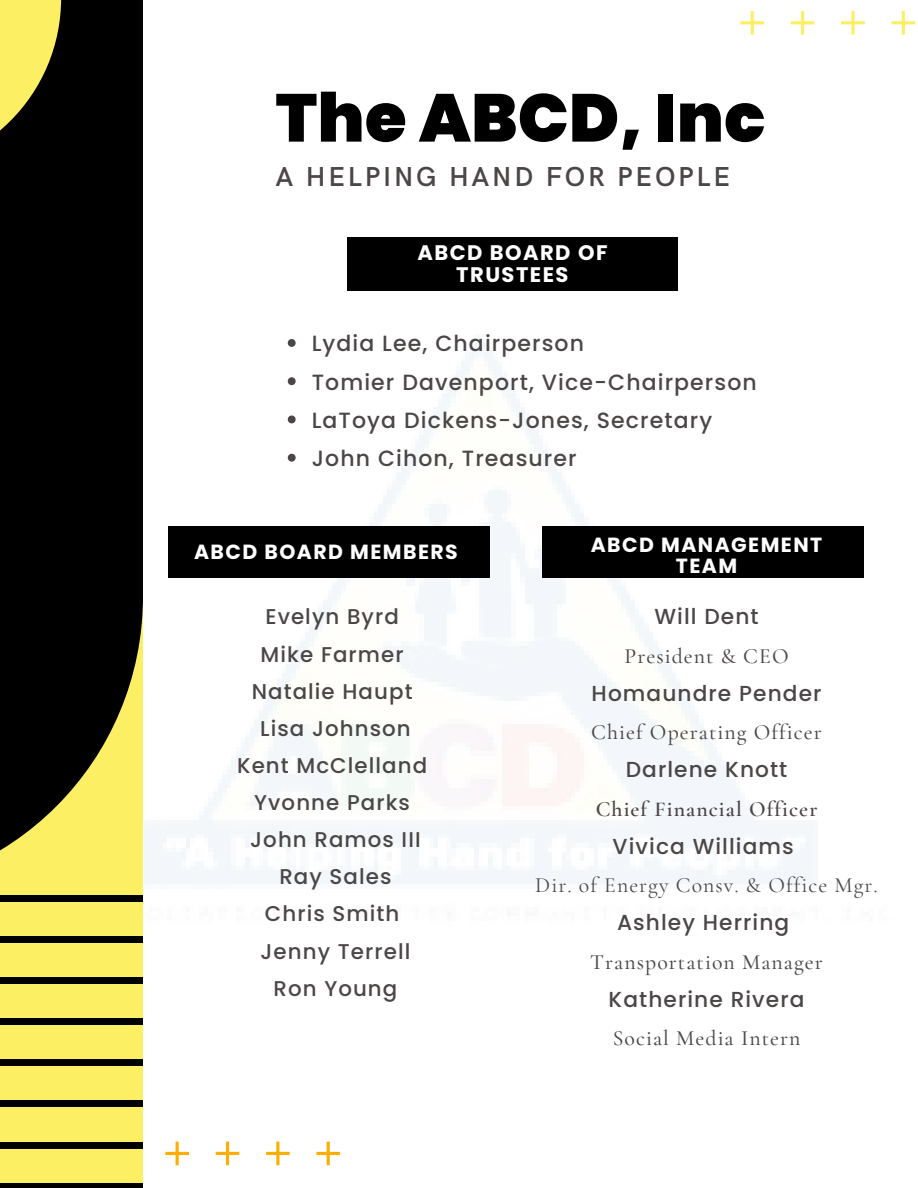
<style>
.page{position:relative;width:918px;height:1188px;background:#fff}
.page>*{position:absolute;margin:0;border:0;box-sizing:border-box;transform-origin:0 0}
.t1{font:900 67.5px "Poppins";letter-spacing:.005em;color:#000}
.t2{font:600 27.45px "HK Grotesk";letter-spacing:.1em;color:#4b4747}
.t3{font:500 22.05px "Poppins";letter-spacing:.05em;color:#4b4747}
.t4{font:500 21.75px "Poppins";letter-spacing:.05em;color:#4b4747}
.t5{font:500 21.75px "Cormorant Garamond";letter-spacing:.05em;color:#4b4747}
.t6{font:21.75px "Cormorant Garamond";letter-spacing:.05em;color:#4b4747}
.t7{font:600 21.75px "Cormorant Garamond";letter-spacing:.05em;color:#4b4747}
.t8{font:500 21.3px "Poppins";letter-spacing:.05em;color:#4b4747}
.t9{font:700 21px/21.9px "Poppins";letter-spacing:.07em;color:#fff;text-align:center}
.t10{font:700 20.4px/21.3px "Poppins";letter-spacing:.07em;color:#fff;text-align:center}
</style>
<div class="page">
<img style="left:144px;top:237px;width:720px;height:647px">
<div style="left:168px;top:526px;width:322px;height:52px;background:#000"></div>
<div style="left:0;top:0;width:143px;height:1188px;background:#fcef63"></div>
<div style="left:0;top:895px;width:143px;height:6px;background:#000"></div>
<div style="left:0;top:936px;width:143px;height:7px;background:#000"></div>
<div style="left:0;top:977px;width:143px;height:7px;background:#000"></div>
<div style="left:0;top:1019px;width:143px;height:6px;background:#000"></div>
<div style="left:0;top:1060px;width:143px;height:6px;background:#000"></div>
<div style="left:0;top:1101px;width:143px;height:6px;background:#000"></div>
<div style="left:0;top:1183px;width:143px;height:5px;background:#000"></div>
<div style="left:0;top:1142px;width:143px;height:6px;background:#000"></div>
<svg style="left:0;top:593px;width:143px;height:258px;fill:#000"></svg>
<div style="left:0;top:0;width:143px;height:593px;background:#000"></div>
<svg style="left:0;top:0;width:61px;height:172px"></svg>
<svg style="left:165px;top:1142px;width:175px;height:24px"></svg>
<div style="left:542px;top:526px;width:321px;height:52px;background:#000"></div>
<svg style="left:288px;top:339px;width:8px;height:8px"></svg>
<svg style="left:288px;top:377px;width:8px;height:8px"></svg>
<svg style="left:288px;top:416px;width:8px;height:7px"></svg>
<svg style="left:288px;top:454px;width:8px;height:8px"></svg>
<svg style="left:740px;top:11px;width:175px;height:24px"></svg>
<p class="t1" style="left:276px;top:71px;width:491px">The ABCD, Inc</p>
<p class="t2" style="left:276px;top:161px;width:456px">A HELPING HAND FOR PEOPLE</p>
<p class="t9" style="left:417px;top:242px;width:192px">ABCD BOARD OF<br>TRUSTEES</p>
<p class="t3" style="left:312px;top:328px;width:274px">Lydia Lee, Chairperson</p>
<p class="t3" style="left:312px;top:366px;width:447px">Tomier Davenport, Vice-Chairperson</p>
<p class="t3" style="left:312px;top:405px;width:402px">LaToya Dickens-Jones, Secretary</p>
<p class="t3" style="left:312px;top:443px;width:266px">John Cihon, Treasurer</p>
<p class="t10" style="left:194px;top:541px;width:265px">ABCD BOARD MEMBERS</p>
<p class="t8" style="left:265px;top:602px;width:135px">Evelyn Byrd</p>
<p class="t8" style="left:261px;top:639px;width:144px">Mike Farmer</p>
<p class="t8" style="left:252px;top:676px;width:162px">Natalie Haupt</p>
<p class="t8" style="left:260px;top:713px;width:152px">Lisa Johnson</p>
<p class="t8" style="left:237px;top:751px;width:192px">Kent McClelland</p>
<p class="t8" style="left:254px;top:788px;width:157px">Yvonne Parks</p>
<p class="t8" style="left:250px;top:825px;width:172px">John Ramos III</p>
<p class="t8" style="left:279px;top:862px;width:114px">Ray Sales</p>
<p class="t8" style="left:265px;top:899px;width:136px">Chris Smith</p>
<p class="t8" style="left:261px;top:936px;width:151px">Jenny Terrell</p>
<p class="t8" style="left:274px;top:973px;width:125px">Ron Young</p>
<p class="t10" style="left:591px;top:534px;width:233px">ABCD MANAGEMENT<br>TEAM</p>
<p class="t4" style="left:654px;top:601px;width:106px">Will Dent</p>
<p class="t5" style="left:624px;top:642px;width:166px">President &amp; CEO</p>
<p class="t4" style="left:592px;top:678px;width:231px">Homaundre Pender</p>
<p class="t5" style="left:591px;top:719px;width:232px">Chief Operating Officer</p>
<p class="t4" style="left:626px;top:754px;width:163px">Darlene Knott</p>
<p class="t7" style="left:596px;top:795px;width:223px">Chief Financial Officer</p>
<p class="t4" style="left:613px;top:831px;width:183px">Vivica Williams</p>
<p class="t6" style="left:535px;top:872px;width:344px">Dir. of Energy Consv. &amp; Office Mgr.</p>
<p class="t4" style="left:617px;top:907px;width:174px">Ashley Herring</p>
<p class="t5" style="left:590px;top:948px;width:234px">Transportation Manager</p>
<p class="t4" style="left:609px;top:984px;width:197px">Katherine Rivera</p>
<p class="t5" style="left:613px;top:1025px;width:189px">Social Media Intern</p>
</div>
